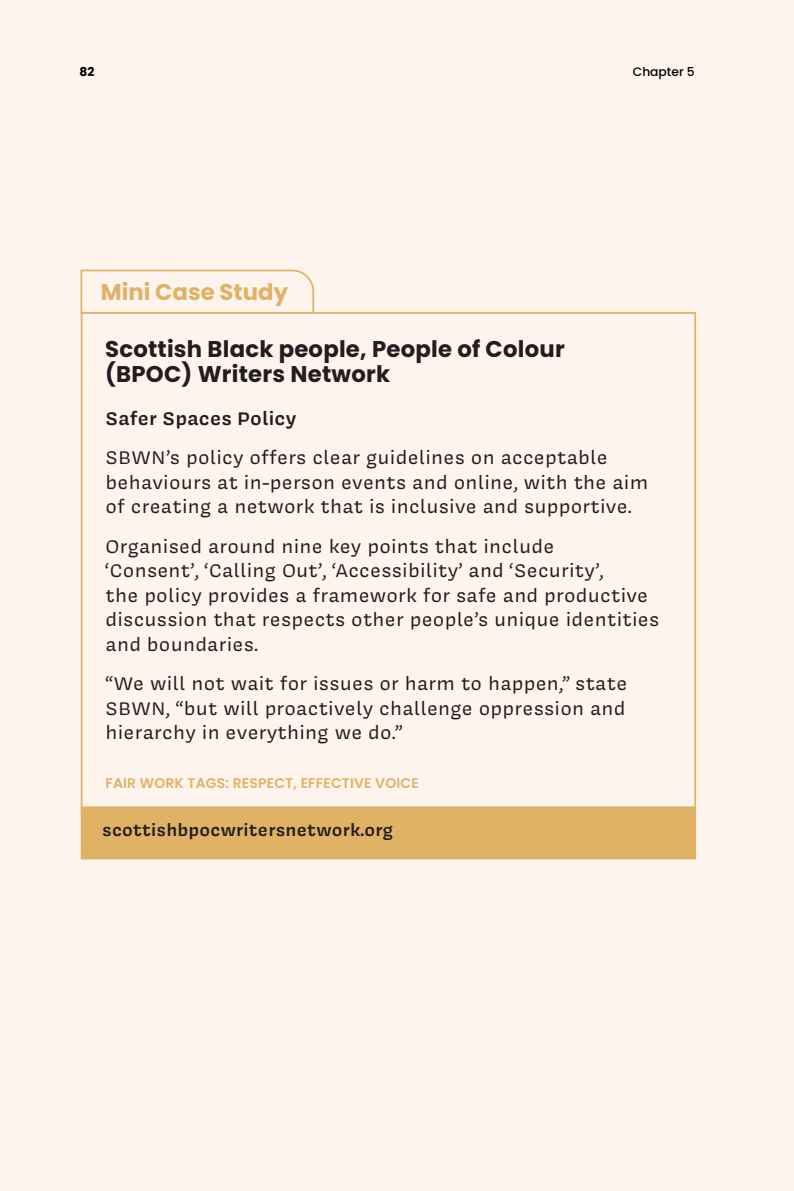
<style>
.page{position:relative;width:794px;height:1191px;background:#fef4ee}
.page>*{position:absolute;margin:0;border:0;box-sizing:border-box;transform-origin:0 0}
.t1{font:700 22.75px/24.5px "Poppins";letter-spacing:.01em;color:#231d1f}
.t2{font:700 22.75px "Poppins";color:#e0b266}
.t3{font:21px/24.5px "Covik Sans";letter-spacing:.01em;color:#231d1f}
.t4{font:600 21px "Covik Sans";letter-spacing:.01em;color:#231d1f}
.t5{font:600 19.25px "Covik Sans";letter-spacing:.01em;color:#231d1f}
.t6{font:600 14px "Poppins";letter-spacing:.01em;color:#e0b266}
.t7{font:500 12.25px "Poppins";color:#000}
.t8{font:700 12.25px "Poppins";color:#000}
</style>
<div class="page">
<svg style="left:80px;top:269px;width:235px;height:46px"></svg>
<div style="left:81px;top:312px;width:615px;height:499px;background:#fef4ee;border:2px solid #e0b266"></div>
<div style="left:81px;top:806px;width:615px;height:53px;background:#e0b266;border:2px solid #e0b266"></div>
<p class="t8" style="left:79px;top:64px;width:16px">82</p>
<p class="t7" style="left:633px;top:64px;width:63px">Chapter 5</p>
<p class="t2" style="left:101px;top:278px;width:189px">Mini Case Study</p>
<p class="t1" style="left:105px;top:337px;width:461px">Scottish Black people, People of Colour (BPOC) Writers Network</p>
<p class="t4" style="left:106px;top:404px;width:192px">Safer Spaces Policy</p>
<p class="t3" style="left:106px;top:445px;width:544px">SBWN’s policy offers clear guidelines on acceptable behaviours at in-person events and online, with the aim of creating a network that is inclusive and supportive.</p>
<p class="t3" style="left:106px;top:533px;width:555px">Organised around nine key points that include<br>‘Consent’, ‘Calling Out’, ‘Accessibility’ and ‘Security’,<br>the policy provides a framework for safe and productive discussion that respects other people’s unique identities and boundaries.</p>
<p class="t3" style="left:106px;top:671px;width:523px;text-align:justify">“We will not wait for issues or harm to happen,” state SBWN, “but will proactively challenge oppression and hierarchy in everything we do.”</p>
<p class="t6" style="left:106px;top:775px;width:315px">FAIR WORK TAGS: RESPECT, EFFECTIVE VOICE</p>
<p class="t5" style="left:102px;top:817px;width:292px">scottishbpocwritersnetwork.org</p>
</div>
